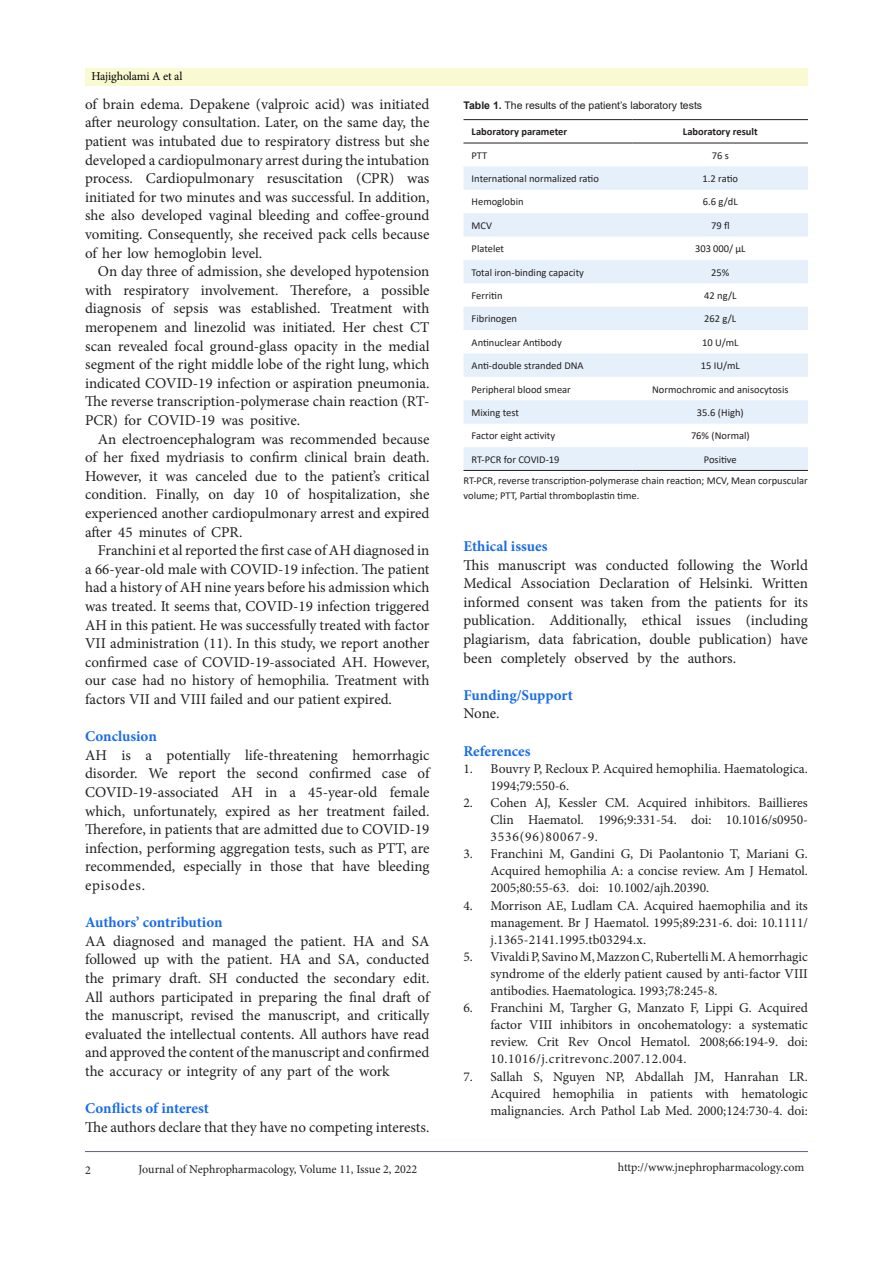
<style>
.page{position:relative;width:893px;height:1263px;background:#fff}
.page>*{position:absolute;margin:0;border:0;box-sizing:border-box;transform-origin:0 0}
.t1{font:15px/18.6px "Minion Pro";color:#231f20;text-align:justify}
.t2{font:700 15px "Minion Pro";color:#196ce8}
.t3{font:13.5px/17.1px "Minion Pro";color:#231f20;text-align:justify}
.t4{font:12px "Minion Pro";letter-spacing:-.005em;color:#231f20}
.t5{font:12px "Minion Pro";letter-spacing:-.01em;color:#000001}
.t6{font:10.5px/15px "Calibri";color:#231f20}
.t7{font:10.5px "Arial";color:#231f20}
.t8{font:700 10.5px "Calibri";color:#231f20}
.s1{font-style:italic}
.s2{font-weight:700}
</style>
<div class="page">
<hr style="left:85px;top:1151px;width:723px;height:1px;background:#5e5ca5">
<div style="left:85px;top:68px;width:723px;height:17px;background:#fafad2"></div>
<svg style="left:463px;top:166px;width:345px;height:304px;fill:#e6f0fa"></svg>
<hr style="left:463px;top:119px;width:170px;height:1px;background:#231f20">
<hr style="left:633px;top:119px;width:175px;height:1px;background:#231f20">
<hr style="left:463px;top:143px;width:170px;height:1px;background:#231f20">
<hr style="left:633px;top:143px;width:175px;height:1px;background:#231f20">
<hr style="left:463px;top:470px;width:170px;height:1px;background:#231f20">
<hr style="left:633px;top:470px;width:175px;height:1px;background:#231f20">
<p class="t5" style="left:91px;top:68px;width:93px">Hajigholami A et al</p>
<p class="t1" style="left:85px;top:95px;width:346px">of brain edema. Depakene (valproic acid) was initiated after neurology consultation. Later, on the same day, the patient was intubated due to respiratory distress but she developed a cardiopulmonary arrest during the intubation process. Cardiopulmonary resuscitation (CPR) was initiated for two minutes and was successful. In addition, she also developed vaginal bleeding and coffee-ground vomiting. Consequently, she received pack cells because of her low hemoglobin level.</p>
<p class="t1" style="left:85px;top:262px;width:346px;text-indent:13px">On day three of admission, she developed hypotension with respiratory involvement. Therefore, a possible diagnosis of sepsis was established. Treatment with meropenem and linezolid was initiated. Her chest CT scan revealed focal ground-glass opacity in the medial segment of the right middle lobe of the right lung, which indicated COVID-19 infection or aspiration pneumonia.<br>The reverse transcription-polymerase chain reaction (RT-PCR) for COVID<span class="s1">-</span>19 was positive.</p>
<p class="t1" style="left:85px;top:429px;width:346px;text-indent:13px">An electroencephalogram was recommended because of her fixed mydriasis to confirm clinical brain death.<br>However, it was canceled due to the patient’s critical condition. Finally, on day 10 of hospitalization, she experienced another cardiopulmonary arrest and expired after 45 minutes of CPR.</p>
<p class="t1" style="left:85px;top:541px;width:346px;text-indent:13px">Franchini et al reported the first case of AH diagnosed in a 66-year-old male with COVID-19 infection. The patient had a history of AH nine years before his admission which was treated. It seems that, COVID-19 infection triggered AH in this patient. He was successfully treated with factor VII administration (11). In this study, we report another confirmed case of COVID-19-associated AH. However, our case had no history of hemophilia. Treatment with factors VII and VIII failed and our patient expired.</p>
<p class="t2" style="left:85px;top:726px;width:73px">Conclusion</p>
<p class="t1" style="left:85px;top:746px;width:346px">AH is a potentially life-threatening hemorrhagic disorder. We report the second confirmed case of COVID-19-associated AH in a 45-year-old female which, unfortunately, expired as her treatment failed.<br>Therefore, in patients that are admitted due to COVID-19 infection, performing aggregation tests, such as PTT, are recommended, especially in those that have bleeding episodes.</p>
<p class="t2" style="left:85px;top:912px;width:139px">Authors’ contribution</p>
<p class="t1" style="left:85px;top:932px;width:346px">AA diagnosed and managed the patient. HA and SA followed up with the patient. HA and SA, conducted the primary draft. SH conducted the secondary edit.<br>All authors participated in preparing the final draft of the manuscript, revised the manuscript, and critically evaluated the intellectual contents. All authors have read and approved the content of the manuscript and confirmed the accuracy or integrity of any part of the work</p>
<p class="t2" style="left:85px;top:1098px;width:125px">Conflicts of interest</p>
<p class="t1" style="left:85px;top:1118px;width:346px">The authors declare that they have no competing interests.</p>
<p class="t7" style="left:463px;top:98px;width:240px"><span class="s2">Table 1.</span> The results of the patient’s laboratory tests</p>
<p class="t8" style="left:472px;top:124px;width:97px">Laboratory parameter</p>
<p class="t8" style="left:683px;top:124px;width:76px">Laboratory result</p>
<p class="t6" style="left:472px;top:148px;width:17px">PTT</p>
<p class="t6" style="left:712px;top:148px;width:19px">76 s</p>
<p class="t6" style="left:472px;top:171px;width:129px">International normalized ratio</p>
<p class="t6" style="left:703px;top:171px;width:37px">1.2 ratio</p>
<p class="t6" style="left:472px;top:194px;width:54px">Hemoglobin</p>
<p class="t6" style="left:703px;top:194px;width:36px">6.6 g/dL</p>
<p class="t6" style="left:472px;top:218px;width:22px">MCV</p>
<p class="t6" style="left:711px;top:218px;width:20px">79 fl</p>
<p class="t6" style="left:472px;top:241px;width:34px">Platelet</p>
<p class="t6" style="left:695px;top:241px;width:52px">303 000/ µL</p>
<p class="t6" style="left:472px;top:264px;width:114px">Total iron-binding capacity</p>
<p class="t6" style="left:711px;top:264px;width:20px">25%</p>
<p class="t6" style="left:472px;top:288px;width:32px">Ferritin</p>
<p class="t6" style="left:704px;top:288px;width:34px">42 ng/L</p>
<p class="t6" style="left:472px;top:311px;width:47px">Fibrinogen</p>
<p class="t6" style="left:704px;top:311px;width:34px">262 g/L</p>
<p class="t6" style="left:472px;top:334px;width:92px">Antinuclear Antibody</p>
<p class="t6" style="left:702px;top:334px;width:38px">10 U/mL</p>
<p class="t6" style="left:472px;top:358px;width:114px">Anti-double stranded DNA</p>
<p class="t6" style="left:701px;top:358px;width:41px">15 IU/mL</p>
<p class="t6" style="left:472px;top:381px;width:101px">Peripheral blood smear</p>
<p class="t6" style="left:652px;top:381px;width:138px">Normochromic and anisocytosis</p>
<p class="t6" style="left:472px;top:405px;width:49px">Mixing test</p>
<p class="t6" style="left:697px;top:405px;width:48px">35.6 (High)</p>
<p class="t6" style="left:472px;top:428px;width:85px">Factor eight activity</p>
<p class="t6" style="left:691px;top:428px;width:60px">76% (Normal)</p>
<p class="t6" style="left:472px;top:451px;width:90px">RT-PCR for COVID-19</p>
<p class="t6" style="left:704px;top:451px;width:34px">Positive</p>
<p class="t6" style="left:463px;top:473px;width:346px">RT-PCR, reverse transcription-polymerase chain reaction; MCV, Mean corpuscular volume; PTT, Partial thromboplastin time.</p>
<p class="t2" style="left:463px;top:536px;width:86px">Ethical issues</p>
<p class="t1" style="left:463px;top:555px;width:346px">This manuscript was conducted following the World Medical Association Declaration of Helsinki. Written informed consent was taken from the patients for its publication. Additionally, ethical issues (including plagiarism, data fabrication, double publication) have been completely observed by the authors.</p>
<p class="t2" style="left:463px;top:684px;width:111px">Funding/Support</p>
<p class="t1" style="left:463px;top:704px;width:38px">None.</p>
<p class="t2" style="left:463px;top:740px;width:69px">References</p>
<p class="t3" style="left:490px;top:760px;width:319px;text-indent:-27px">1. Bouvry P, Recloux P. Acquired hemophilia. Haematologica.<br>1994;79:550-6.</p>
<p class="t3" style="left:490px;top:794px;width:319px;text-indent:-27px">2. Cohen AJ, Kessler CM. Acquired inhibitors. Baillieres Clin Haematol. 1996;9:331-54. doi: 10.1016/s0950- 3536(96)80067-9.</p>
<p class="t3" style="left:490px;top:845px;width:319px;text-indent:-27px">3. Franchini M, Gandini G, Di Paolantonio T, Mariani G.<br>Acquired hemophilia A: a concise review. Am J Hematol.<br>2005;80:55-63. doi: 10.1002/ajh.20390.</p>
<p class="t3" style="left:490px;top:897px;width:319px;text-indent:-27px">4. Morrison AE, Ludlam CA. Acquired haemophilia and its management. Br J Haematol. 1995;89:231-6. doi: 10.1111/ j.1365-2141.1995.tb03294.x.</p>
<p class="t3" style="left:490px;top:948px;width:319px;text-indent:-27px">5. Vivaldi P, Savino M, Mazzon C, Rubertelli M. A hemorrhagic syndrome of the elderly patient caused by anti-factor VIII antibodies. Haematologica. 1993;78:245-8.</p>
<p class="t3" style="left:490px;top:999px;width:319px;text-indent:-27px">6. Franchini M, Targher G, Manzato F, Lippi G. Acquired factor VIII inhibitors in oncohematology: a systematic review. Crit Rev Oncol Hematol. 2008;66:194-9. doi:<br>10.1016/j.critrevonc.2007.12.004.</p>
<p class="t3" style="left:490px;top:1068px;width:319px;text-indent:-27px">7. Sallah S, Nguyen NP, Abdallah JM, Hanrahan LR.<br>Acquired hemophilia in patients with hematologic malignancies. Arch Pathol Lab Med. 2000;124:730-4. doi:</p>
<p class="t4" style="left:85px;top:1162px;width:7px">2</p>
<p class="t4" style="left:139px;top:1161px;width:280px">Journal of Nephropharmacology, Volume 11, Issue 2, 2022</p>
<p class="t4" style="left:618px;top:1159px;width:188px">http://www.jnephropharmacology.com</p>
</div>
